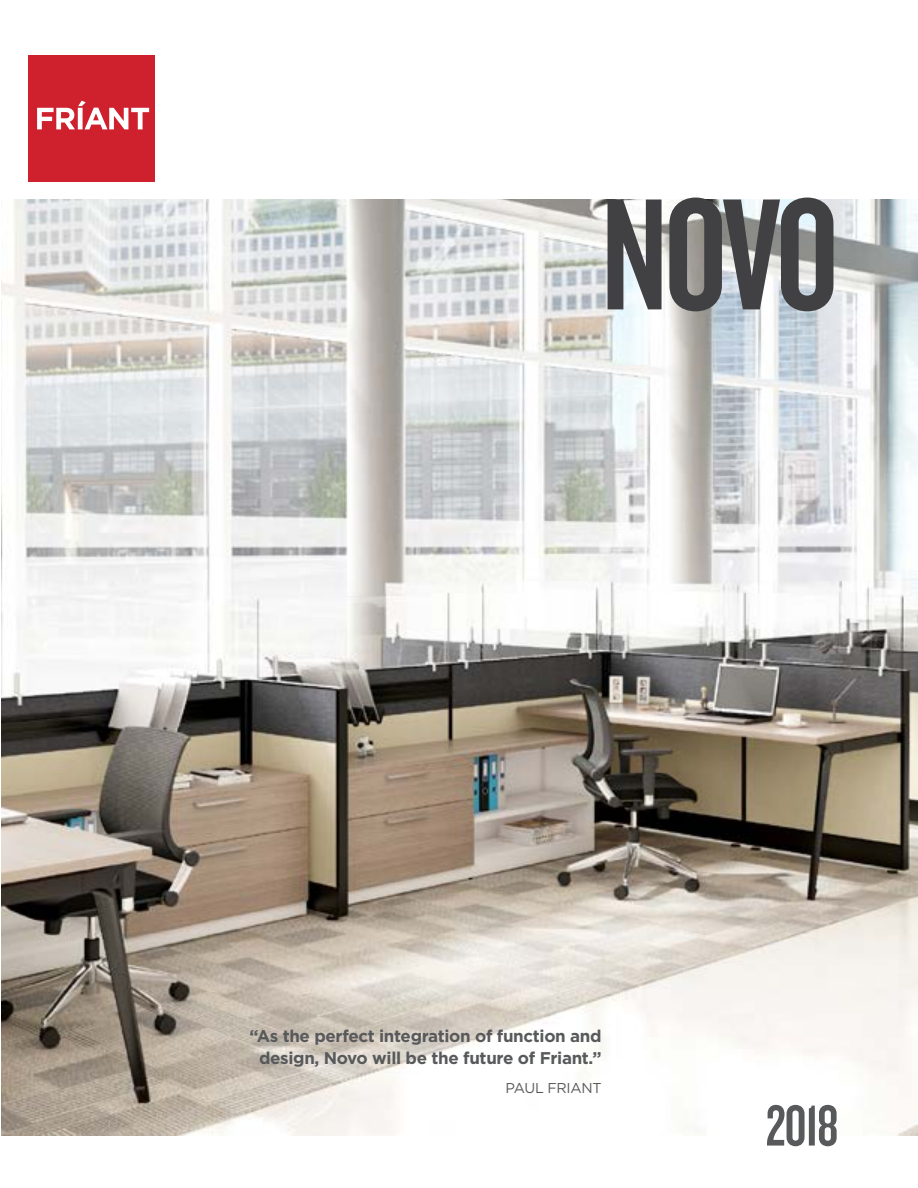
<style>
.page{position:relative;width:918px;height:1188px;background:#fff}
.page>*{position:absolute;margin:0;border:0;box-sizing:border-box;transform-origin:0 0}
.t1{font:165px "Knockout 48 Featherweight";color:#414042}
.t2{font:60px "Knockout 48 Featherweight";color:#58595b}
.t3{font:700 16.95px/22.2px "Gotham";letter-spacing:-.02em;color:#58595b;text-align:center}
.t4{font:14.25px "Gotham";letter-spacing:-.02em;color:#58595b}
</style>
<div class="page">
<div style="left:29px;top:55px;width:126px;height:127px;background:#cf202e"></div>
<svg style="left:37px;top:101px;width:112px;height:28px"></svg>
<img style="left:1px;top:199px;width:917px;height:936px">
<h1 class="t1" style="left:602px;top:154px;width:238px">NOVO</h1>
<p class="t3" style="left:249px;top:1025px;width:354px">“As the perfect integration of function and design, Novo will be the future of Friant.”</p>
<p class="t4" style="left:506px;top:1079px;width:98px">PAUL FRIANT</p>
<h2 class="t2" style="left:766px;top:1089px;width:74px">2018</h2>
</div>
